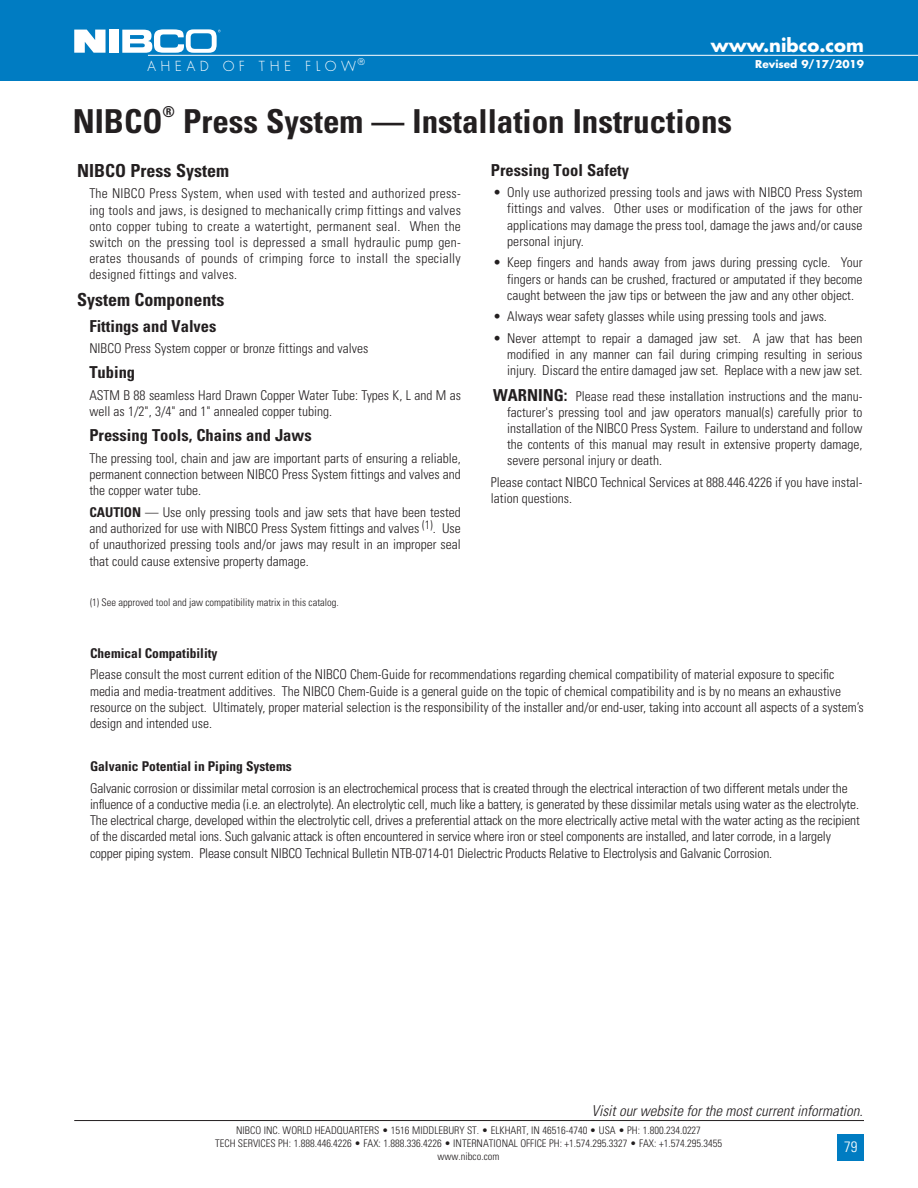
<style>
.page{position:relative;width:918px;height:1188px;background:#fff}
.page>*{position:absolute;margin:0;border:0;box-sizing:border-box;transform-origin:0 0}
.t1{font:700 condensed 33px "Univers";color:#231f20}
.t2{font:700 condensed 18px "Univers";color:#231f20}
.t3{font:700 18px "Futura";color:#fff}
.t4{font:700 condensed 16.5px "Univers";color:#231f20}
.t5{font:italic 300 condensed 15px "Univers";color:#231f20}
.t6{font:300 condensed 15px "Univers";color:#fff}
.t7{font:700 condensed 15px "Univers";color:#231f20}
.t8{font:300 condensed 13.5px/16.2px "Univers LT Std";color:#231f20;text-align:justify}
.t9{font:700 condensed 13.5px "Univers LT Std";color:#231f20}
.t10{font:300 13.5px "Futura";color:#fff}
.t11{font:300 condensed 10.5px "Univers";color:#231f20}
.t12{font:300 condensed 10.5px "Univers LT Std";color:#231f20}
.t13{font:700 10.5px "Futura";color:#fff}
.s1{font-family:"Univers";font-weight:700}
.s2{font-family:"Univers";font-weight:700;font-size:16.5px}
</style>
<div class="page">
<hr style="left:74px;top:1120px;width:790px;height:1px;background:#231f20">
<div style="left:837px;top:1134px;width:27px;height:27px;background:#007cc2"></div>
<div style="left:0;top:0;width:918px;height:81px;background:#007cc2"></div>
<hr style="left:148px;top:55px;width:770px;height:1px;background:#fff">
<div style="left:109px;top:30px;width:10px;height:23px;background:#fff"></div>
<svg style="left:74px;top:30px;width:32px;height:23px"></svg>
<svg style="left:122px;top:29px;width:99px;height:24px"></svg>
<p class="t10" style="left:147px;top:58px;width:219px">AHEAD OF THE FLOW<sup>®</sup></p>
<p class="t3" style="left:711px;top:33px;width:155px">www.nibco.com</p>
<p class="t13" style="left:755px;top:57px;width:110px">Revised 9/17/2019</p>
<p class="t1" style="left:73px;top:101px;width:91px">NIBCO</p>
<p class="t7" style="left:163px;top:103px;width:14px">®</p>
<p class="t1" style="left:183px;top:101px;width:551px">Press System — Installation Instructions</p>
<p class="t2" style="left:77px;top:159px;width:153px">NIBCO Press System</p>
<p class="t8" style="left:89px;top:185px;width:373px">The NIBCO Press System, when used with tested and authorized press&shy;ing tools and jaws, is designed to mechanically crimp fittings and valves onto copper tubing to create a watertight, permanent seal. When the switch on the pressing tool is depressed a small hydraulic pump gen&shy;erates thousands of pounds of crimping force to install the specially designed fittings and valves.</p>
<p class="t2" style="left:77px;top:289px;width:149px">System Components</p>
<p class="t4" style="left:89px;top:316px;width:129px">Fittings and Valves</p>
<p class="t8" style="left:89px;top:340px;width:281px">NIBCO Press System copper or bronze fittings and valves</p>
<p class="t4" style="left:89px;top:362px;width:47px">Tubing</p>
<p class="t8" style="left:89px;top:387px;width:373px">ASTM B 88 seamless Hard Drawn Copper Water Tube: Types K, L and M as well as 1/2", 3/4" and 1" annealed copper tubing.</p>
<p class="t4" style="left:89px;top:425px;width:224px">Pressing Tools, Chains and Jaws</p>
<p class="t8" style="left:89px;top:450px;width:373px">The pressing tool, chain and jaw are important parts of ensuring a reliable, permanent connection between NIBCO Press System fittings and valves and the copper water tube.</p>
<p class="t8" style="left:89px;top:504px;width:373px"><span class="s1">CAUTION</span> — Use only pressing tools and jaw sets that have been tested and authorized for use with NIBCO Press System fittings and valves <sup>(1)</sup>. Use of unauthorized pressing tools and/or jaws may result in an improper seal that could cause extensive property damage.</p>
<p class="t12" style="left:90px;top:596px;width:250px">(1) See approved tool and jaw compatibility matrix in this catalog.</p>
<p class="t4" style="left:491px;top:160px;width:140px">Pressing Tool Safety</p>
<p class="t8" style="left:507px;top:184px;width:357px;text-indent:-14px">• Only use authorized pressing tools and jaws with NIBCO Press System fittings and valves. Other uses or modification of the jaws for other applications may damage the press tool, damage the jaws and/or cause personal injury.</p>
<p class="t8" style="left:507px;top:254px;width:357px;text-indent:-14px">• Keep fingers and hands away from jaws during pressing cycle. Your fingers or hands can be crushed, fractured or amputated if they become caught between the jaw tips or between the jaw and any other object.</p>
<p class="t8" style="left:493px;top:308px;width:335px">• Always wear safety glasses while using pressing tools and jaws.</p>
<p class="t8" style="left:507px;top:330px;width:357px;text-indent:-14px">• Never attempt to repair a damaged jaw set. A jaw that has been modified in any manner can fail during crimping resulting in serious injury. Discard the entire damaged jaw set. Replace with a new jaw set.</p>
<p class="t8" style="left:507px;top:388px;width:357px;text-indent:-14px"><span class="s2">WARNING:</span> Please read these installation instructions and the manu&shy;facturer's pressing tool and jaw operators manual(s) carefully prior to installation of the NIBCO Press System. Failure to understand and follow the contents of this manual may result in extensive property damage, severe personal injury or death.</p>
<p class="t8" style="left:491px;top:474px;width:373px">Please contact NIBCO Technical Services at 888.446.4226 if you have instal&shy;lation questions.</p>
<p class="t9" style="left:90px;top:645px;width:129px">Chemical Compatibility</p>
<p class="t8" style="left:90px;top:667px;width:775px;text-align:left">Please consult the most current edition of the NIBCO Chem-Guide for recommendations regarding chemical compatibility of material exposure to specific media and media-treatment additives. The NIBCO Chem-Guide is a general guide on the topic of chemical compatibility and is by no means an exhaustive resource on the subject. Ultimately, proper material selection is the responsibility of the installer and/or end-user, taking into account all aspects of a system’s design and intended use.</p>
<p class="t9" style="left:90px;top:758px;width:203px">Galvanic Potential in Piping Systems</p>
<p class="t8" style="left:90px;top:780px;width:771px;text-align:left">Galvanic corrosion or dissimilar metal corrosion is an electrochemical process that is created through the electrical interaction of two different metals under the influence of a conductive media (i.e. an electrolyte). An electrolytic cell, much like a battery, is generated by these dissimilar metals using water as the electrolyte.<br>The electrical charge, developed within the electrolytic cell, drives a preferential attack on the more electrically active metal with the water acting as the recipient of the discarded metal ions. Such galvanic attack is often encountered in service where iron or steel components are installed, and later corrode, in a largely copper piping system. Please consult NIBCO Technical Bulletin NTB-0714-01 Dielectric Products Relative to Electrolysis and Galvanic Corrosion.</p>
<p class="t5" style="left:592px;top:1102px;width:273px">Visit our website for the most current information.</p>
<p class="t6" style="left:844px;top:1138px;width:15px">79</p>
<p class="t11" style="left:236px;top:1124px;width:466px">NIBCO INC. WORLD HEADQUARTERS • 1516 MIDDLEBURY ST. • ELKHART, IN 46516-4740 • USA • PH: 1.800.234.0227</p>
<p class="t11" style="left:215px;top:1137px;width:508px">TECH SERVICES PH: 1.888.446.4226 • FAX: 1.888.336.4226 • INTERNATIONAL OFFICE PH: +1.574.295.3327 • FAX: +1.574.295.3455</p>
<p class="t11" style="left:438px;top:1150px;width:63px">www.nibco.com</p>
</div>
